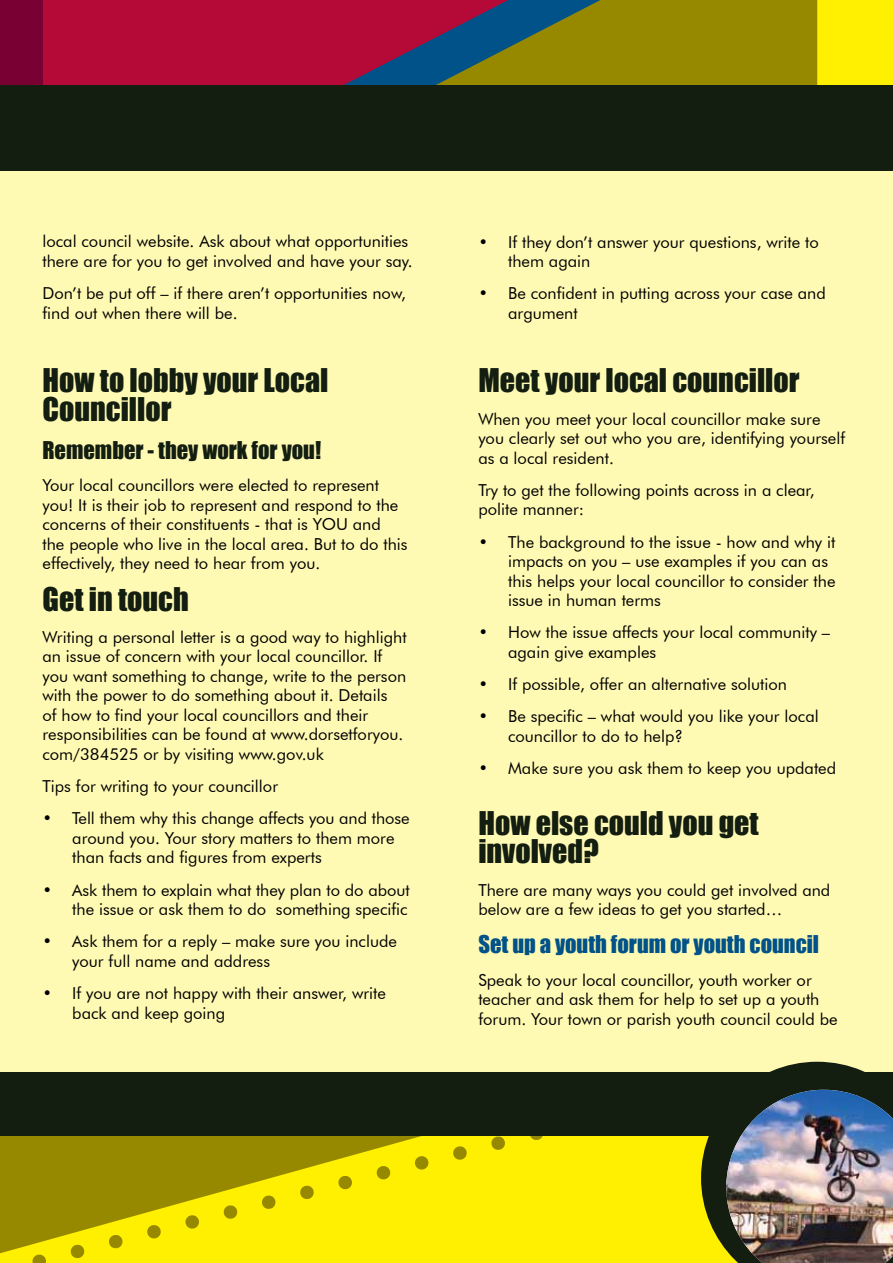
<style>
.page{position:relative;width:893px;height:1263px;background:#fff}
.page>*{position:absolute;margin:0;border:0;box-sizing:border-box;transform-origin:0 0}
.t1{font:30px/28.5px "Impact";color:#131e11}
.t2{font:22.5px "Impact";color:#005288}
.t3{font:22.5px "Impact";color:#131e11}
.t4{font:16.5px/19.5px "Futura BT";color:#000}
</style>
<div class="page">
<div style="left:0;top:160px;width:893px;height:935px;background:#fffab3"></div>
<div style="left:817px;top:0;width:76px;height:85px;background:#ffef00"></div>
<div style="left:42px;top:0;width:624px;height:132px;background:#b50938"></div>
<svg style="left:344px;top:59px;width:49px;height:26px"></svg>
<div style="left:0;top:0;width:43px;height:131px;background:#780032"></div>
<svg style="left:393px;top:0;width:424px;height:85px;background:#7a7120"></svg>
<div style="left:0;top:85px;width:893px;height:85px;background:#131e11"></div>
<svg style="left:0;top:1135px;width:701px;height:128px;background:#eedf00"></svg>
<svg style="left:23px;top:1135px;width:547px;height:128px;background:#d9ca00"></svg>
<div style="left:0;top:1071px;width:893px;height:64px;background:#131e11"></div>
<svg style="left:701px;top:1062px;width:192px;height:201px"></svg>
<img style="left:726px;top:1090px;width:167px;height:173px">
<p class="t4" style="left:43px;top:232px;width:372px">local council website. Ask about what opportunities there are for you to get involved and have your say.</p>
<p class="t4" style="left:43px;top:283px;width:365px">Don’t be put off – if there aren’t opportunities now, find out when there will be.</p>
<h1 class="t1" style="left:43px;top:365px;width:287px">How to lobby your Local<br>Councillor</h1>
<h2 class="t3" style="left:43px;top:433px;width:280px">Remember - they work for you!</h2>
<p class="t4" style="left:43px;top:475px;width:367px">Your local councillors were elected to represent you! It is their job to represent and respond to the concerns of their constituents - that is YOU and<br>the people who live in the local area. But to do this effectively, they need to hear from you.</p>
<h1 class="t1" style="left:43px;top:584px;width:148px">Get in touch</h1>
<p class="t4" style="left:43px;top:627px;width:366px">Writing a personal letter is a good way to highlight an issue of concern with your local councillor. If you want something to change, write to the person with the power to do something about it. Details<br>of how to find your local councillors and their responsibilities can be found at www.dorsetforyou. com/384525 or by visiting www.gov.uk</p>
<p class="t4" style="left:43px;top:776px;width:237px">Tips for writing to your councillor</p>
<p class="t4" style="left:72px;top:809px;width:339px;text-indent:-30px">• Tell them why this change affects you and those around you. Your story matters to them more than facts and figures from experts</p>
<p class="t4" style="left:43px;top:880px;width:369px;text-align:right">• Ask them to explain what they plan to do about the issue or ask them to do something specific</p>
<p class="t4" style="left:72px;top:932px;width:326px;text-indent:-30px">• Ask them for a reply – make sure you include your full name and address</p>
<p class="t4" style="left:72px;top:983px;width:315px;text-indent:-30px">• If you are not happy with their answer, write back and keep going</p>
<p class="t4" style="left:508px;top:232px;width:312px;text-indent:-30px">• If they don’t answer your questions, write to them again</p>
<p class="t4" style="left:508px;top:283px;width:319px;text-indent:-30px">• Be confident in putting across your case and argument</p>
<h1 class="t1" style="left:478px;top:365px;width:323px">Meet your local councillor</h1>
<p class="t4" style="left:478px;top:409px;width:368px">When you meet your local councillor make sure you clearly set out who you are, identifying yourself as a local resident.</p>
<p class="t4" style="left:478px;top:480px;width:338px">Try to get the following points across in a clear, polite manner:</p>
<p class="t4" style="left:508px;top:532px;width:329px;text-indent:-30px">• The background to the issue - how and why it impacts on you – use examples if you can as this helps your local councillor to consider the issue in human terms</p>
<p class="t4" style="left:508px;top:623px;width:323px;text-indent:-30px">• How the issue affects your local community – again give examples</p>
<p class="t4" style="left:478px;top:674px;width:310px">• If possible, offer an alternative solution</p>
<p class="t4" style="left:508px;top:707px;width:312px;text-indent:-30px">• Be specific – what would you like your local councillor to do to help?</p>
<p class="t4" style="left:478px;top:758px;width:359px">• Make sure you ask them to keep you updated</p>
<h1 class="t1" style="left:478px;top:808px;width:282px">How else could you get involved?</h1>
<p class="t4" style="left:478px;top:880px;width:353px">There are many ways you could get involved and below are a few ideas to get you started…</p>
<h2 class="t2" style="left:478px;top:927px;width:342px">Set up a youth forum or youth council</h2>
<p class="t4" style="left:478px;top:970px;width:361px">Speak to your local councillor, youth worker or teacher and ask them for help to set up a youth forum. Your town or parish youth council could be</p>
</div>
